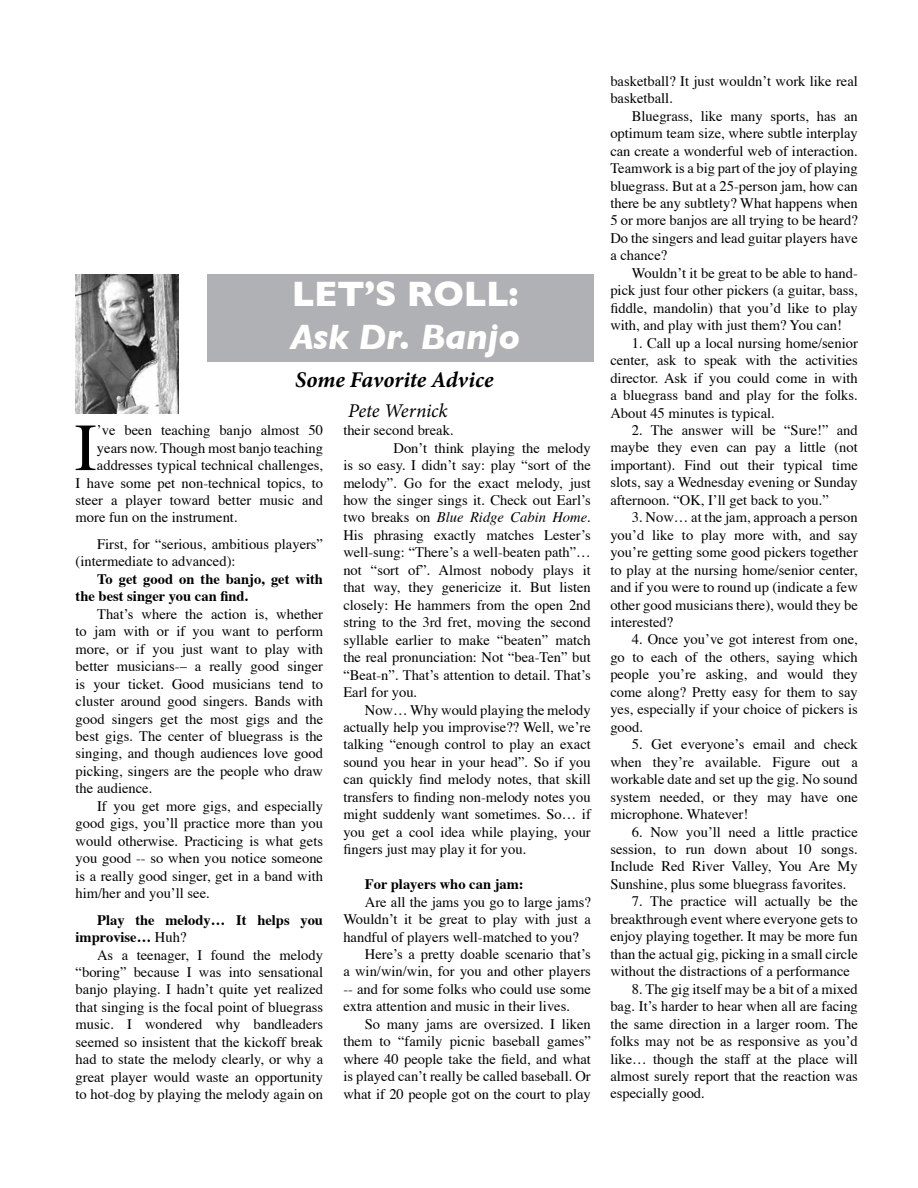
<style>
.page{position:relative;width:918px;height:1188px;background:#fff}
.page>*{position:absolute;margin:0;border:0;box-sizing:border-box;transform-origin:0 0}
.t1{font:67.35px "Times";color:#000}
.t2{font:italic 700 36px "Gill Sans";letter-spacing:-.01em;color:#fff}
.t3{font:700 36px "Gill Sans";letter-spacing:-.01em;color:#fff}
.t4{font:italic 700 22.5px "Minion Pro";letter-spacing:-.005em;color:#000}
.t5{font:italic 19.5px "Minion Pro";letter-spacing:-.01em;color:#000}
.t6{font:14.55px/17.4px "Times";color:#000;text-align:justify}
.t7{font:700 14.55px/17.4px "Times";color:#000}
.t8{font:italic 14.55px "Times";color:#000}
.s1{font-weight:400}
.s2{font-style:normal}
</style>
<div class="page">
<div style="left:207px;top:274px;width:387px;height:88px;background:#afb1b4"></div>
<img style="left:76px;top:274px;width:102px;height:140px">
<h2 class="t3" style="left:292px;top:273px;width:228px">LET’S ROLL:</h2>
<h2 class="t2" style="left:290px;top:316px;width:232px">Ask Dr. Banjo</h2>
<h3 class="t4" style="left:295px;top:364px;width:200px">Some Favorite Advice</h3>
<h1 class="t1" style="left:75px;top:405px;width:24px">I</h1>
<p class="t6" style="left:97px;top:422px;width:228px">’ve been teaching banjo almost 50</p>
<p class="t6" style="left:97px;top:440px;width:228px">years now. Though most banjo teaching</p>
<p class="t6" style="left:97px;top:457px;width:228px">addresses typical technical challenges,</p>
<p class="t6" style="left:76px;top:475px;width:249px">I have some pet non-technical topics, to</p>
<p class="t6" style="left:76px;top:492px;width:249px">steer a player toward better music and</p>
<p class="t6" style="left:76px;top:510px;width:164px">more fun on the instrument.</p>
<p class="t6" style="left:76px;top:536px;width:249px;text-indent:22px">First, for “serious, ambitious players” (intermediate to advanced):</p>
<p class="t7" style="left:76px;top:571px;width:249px;text-indent:22px">To get good on the banjo, get with the best singer you can find.</p>
<p class="t6" style="left:76px;top:606px;width:249px;text-indent:22px">That’s where the action is, whether to jam with or if you want to perform more, or if you just want to play with better musicians-– a really good singer is your ticket. Good musicians tend to cluster around good singers. Bands with good singers get the most gigs and the best gigs. The center of bluegrass is the singing, and though audiences love good picking, singers are the people who draw the audience.</p>
<p class="t6" style="left:76px;top:798px;width:249px;text-indent:22px">If you get more gigs, and especially good gigs, you’ll practice more than you would otherwise. Practicing is what gets you good -- so when you notice someone is a really good singer, get in a band with him/her and you’ll see.</p>
<p class="t7" style="left:76px;top:912px;width:249px;text-indent:22px">Play the melody… It helps you improvise… <span class="s1">Huh?</span></p>
<p class="t6" style="left:76px;top:947px;width:249px;text-indent:22px">As a teenager, I found the melody “boring” because I was into sensational banjo playing. I hadn’t quite yet realized that singing is the focal point of bluegrass music. I wondered why bandleaders seemed so insistent that the kickoff break had to state the melody clearly, or why a great player would waste an opportunity to hot-dog by playing the melody again on</p>
<h3 class="t5" style="left:348px;top:398px;width:101px">Pete Wernick</h3>
<p class="t6" style="left:343px;top:422px;width:112px">their second break.</p>
<p class="t6" style="left:394px;top:440px;width:199px">Don’t think playing the melody</p>
<p class="t6" style="left:343px;top:457px;width:249px">is so easy. I didn’t say: play “sort of the</p>
<p class="t6" style="left:343px;top:475px;width:249px">melody”. Go for the exact melody, just</p>
<p class="t6" style="left:343px;top:492px;width:249px">how the singer sings it. Check out Earl’s</p>
<p class="t8" style="left:343px;top:509px;width:249px"><span class="s2">two breaks on</span> Blue Ridge Cabin Home.</p>
<p class="t6" style="left:343px;top:527px;width:249px">His phrasing exactly matches Lester’s</p>
<p class="t6" style="left:343px;top:545px;width:249px">well-sung: “There’s a well-beaten path”…</p>
<p class="t6" style="left:343px;top:562px;width:249px">not “sort of”. Almost nobody plays it</p>
<p class="t6" style="left:343px;top:580px;width:249px">that way, they genericize it. But listen</p>
<p class="t6" style="left:343px;top:597px;width:249px">closely: He hammers from the open 2nd</p>
<p class="t6" style="left:343px;top:614px;width:249px">string to the 3rd fret, moving the second</p>
<p class="t6" style="left:343px;top:632px;width:249px">syllable earlier to make “beaten” match</p>
<p class="t6" style="left:343px;top:649px;width:249px">the real pronunciation: Not “bea-Ten” but</p>
<p class="t6" style="left:343px;top:667px;width:249px">“Beat-n”. That’s attention to detail. That’s</p>
<p class="t6" style="left:343px;top:684px;width:75px">Earl for you.</p>
<p class="t6" style="left:365px;top:702px;width:227px">Now… Why would playing the melody</p>
<p class="t6" style="left:343px;top:719px;width:249px">actually help you improvise?? Well, we’re</p>
<p class="t6" style="left:343px;top:737px;width:249px">talking “enough control to play an exact</p>
<p class="t6" style="left:343px;top:754px;width:249px">sound you hear in your head”. So if you</p>
<p class="t6" style="left:343px;top:772px;width:249px">can quickly find melody notes, that skill</p>
<p class="t6" style="left:343px;top:789px;width:249px">transfers to finding non-melody notes you</p>
<p class="t6" style="left:343px;top:807px;width:249px">might suddenly want sometimes. So… if</p>
<p class="t6" style="left:343px;top:824px;width:249px">you get a cool idea while playing, your</p>
<p class="t6" style="left:343px;top:841px;width:185px">fingers just may play it for you.</p>
<p class="t7" style="left:365px;top:876px;width:160px">For players who can jam:</p>
<p class="t6" style="left:365px;top:894px;width:227px">Are all the jams you go to large jams?</p>
<p class="t6" style="left:343px;top:911px;width:249px">Wouldn’t it be great to play with just a</p>
<p class="t6" style="left:343px;top:929px;width:237px">handful of players well-matched to you?</p>
<p class="t6" style="left:365px;top:946px;width:227px">Here’s a pretty doable scenario that’s</p>
<p class="t6" style="left:343px;top:964px;width:249px">a win/win/win, for you and other players</p>
<p class="t6" style="left:343px;top:981px;width:249px">-- and for some folks who could use some</p>
<p class="t6" style="left:343px;top:999px;width:228px">extra attention and music in their lives.</p>
<p class="t6" style="left:365px;top:1016px;width:228px">So many jams are oversized. I liken</p>
<p class="t6" style="left:343px;top:1034px;width:249px">them to “family picnic baseball games”</p>
<p class="t6" style="left:343px;top:1051px;width:249px">where 40 people take the field, and what</p>
<p class="t6" style="left:343px;top:1068px;width:249px">is played can’t really be called baseball. Or</p>
<p class="t6" style="left:343px;top:1086px;width:249px">what if 20 people got on the court to play</p>
<p class="t6" style="left:610px;top:73px;width:249px">basketball? It just wouldn’t work like real basketball.</p>
<p class="t6" style="left:610px;top:108px;width:249px;text-indent:22px">Bluegrass, like many sports, has an optimum team size, where subtle interplay can create a wonderful web of interaction.<br>Teamwork is a big part of the joy of playing bluegrass. But at a 25-person jam, how can there be any subtlety? What happens when 5 or more banjos are all trying to be heard?<br>Do the singers and lead guitar players have a chance?</p>
<p class="t6" style="left:610px;top:265px;width:249px;text-indent:22px">Wouldn’t it be great to be able to hand&shy;pick just four other pickers (a guitar, bass, fiddle, mandolin) that you’d like to play with, and play with just them? You can!</p>
<p class="t6" style="left:610px;top:335px;width:249px;text-indent:22px">1. Call up a local nursing home/senior center, ask to speak with the activities director. Ask if you could come in with a bluegrass band and play for the folks.<br>About 45 minutes is typical.</p>
<p class="t6" style="left:610px;top:422px;width:249px;text-indent:22px">2. The answer will be “Sure!” and maybe they even can pay a little (not important). Find out their typical time slots, say a Wednesday evening or Sunday afternoon. “OK, I’ll get back to you.”</p>
<p class="t6" style="left:610px;top:510px;width:249px;text-indent:22px">3. Now… at the jam, approach a person you’d like to play more with, and say you’re getting some good pickers together to play at the nursing home/senior center, and if you were to round up (indicate a few other good musicians there), would they be interested?</p>
<p class="t6" style="left:610px;top:632px;width:249px;text-indent:22px">4. Once you’ve got interest from one, go to each of the others, saying which people you’re asking, and would they come along? Pretty easy for them to say yes, especially if your choice of pickers is good.</p>
<p class="t6" style="left:610px;top:737px;width:249px;text-indent:22px">5. Get everyone’s email and check when they’re available. Figure out a workable date and set up the gig. No sound system needed, or they may have one microphone. Whatever!</p>
<p class="t6" style="left:610px;top:824px;width:249px;text-indent:22px">6. Now you’ll need a little practice session, to run down about 10 songs.<br>Include Red River Valley, You Are My Sunshine, plus some bluegrass favorites.</p>
<p class="t6" style="left:610px;top:894px;width:249px;text-indent:22px">7. The practice will actually be the breakthrough event where everyone gets to enjoy playing together. It may be more fun than the actual gig, picking in a small circle without the distractions of a performance</p>
<p class="t6" style="left:610px;top:981px;width:249px;text-indent:22px">8. The gig itself may be a bit of a mixed bag. It’s harder to hear when all are facing the same direction in a larger room. The folks may not be as responsive as you’d like… though the staff at the place will almost surely report that the reaction was especially good.</p>
</div>
